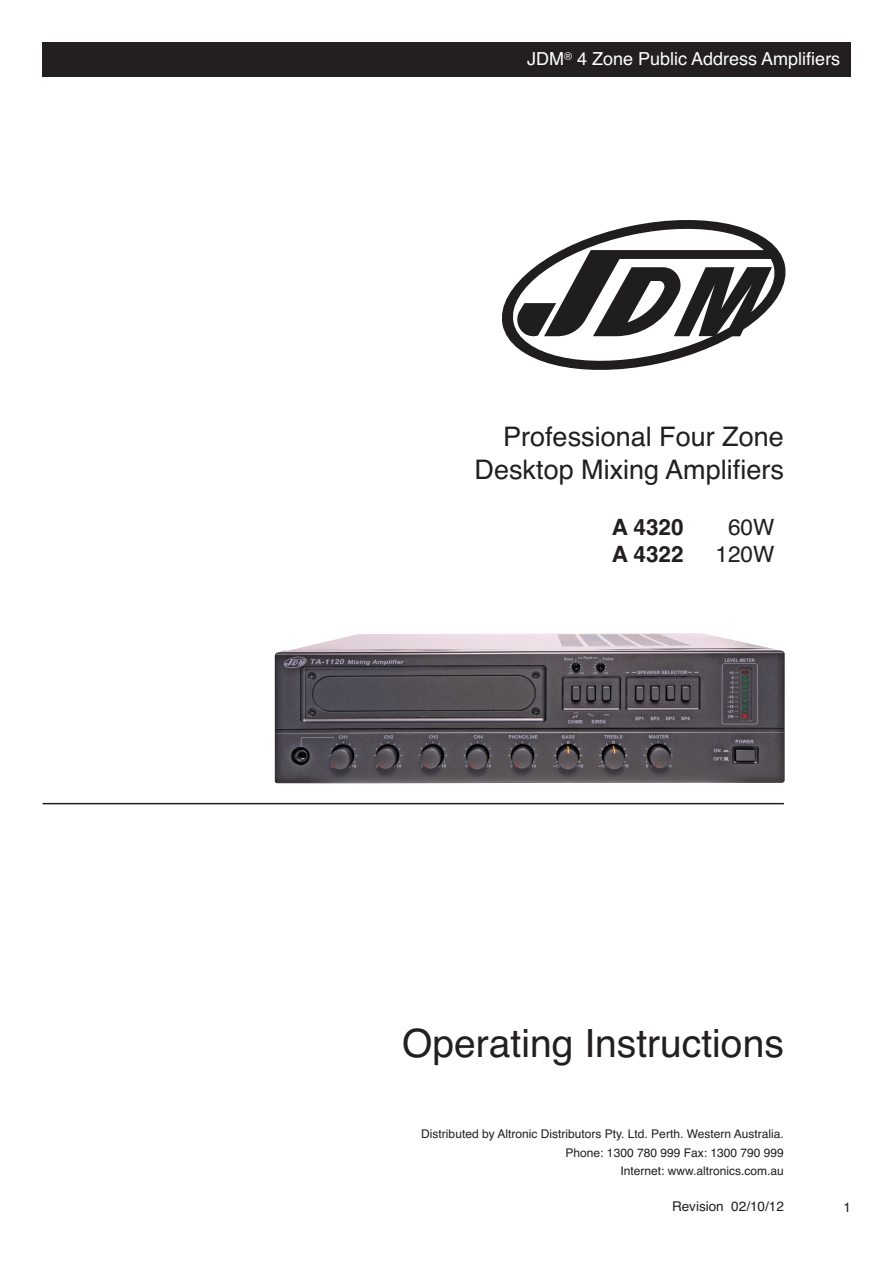
<style>
.page{position:relative;width:893px;height:1263px;background:#fff}
.page>*{position:absolute;margin:0;border:0;box-sizing:border-box;transform-origin:0 0}
.t1{font:39px "Helvetica";color:#231f20}
.t2{font:27px/32.4px "Helvetica";color:#231f20;text-align:right}
.t3{font:700 22.5px "Helvetica";color:#231f20}
.t4{font:22.5px "Helvetica";color:#231f20}
.t5{font:18px "Helvetica";color:#fff}
.t6{font:13.5px "Helvetica";color:#231f20}
.t7{font:12px/18.6px "Helvetica";color:#231f20;text-align:right}
</style>
<div class="page">
<div style="left:43px;top:43px;width:807px;height:34px;background:#231f20"></div>
<img style="left:274px;top:633px;width:511px;height:150px">
<svg style="left:502px;top:220px;width:283px;height:150px"></svg>
<hr style="left:43px;top:803px;width:740px;height:1px;background:#231f20">
<h3 class="t5" style="left:527px;top:52px;width:315px">JDM<sup>®</sup> 4 Zone Public Address Amplifiers</h3>
<h2 class="t2" style="left:474px;top:423px;width:311px">Professional Four Zone<br>Desktop Mixing Amplifiers</h2>
<h3 class="t3" style="left:611px;top:518px;width:73px">A 4320</h3>
<h3 class="t4" style="left:728px;top:518px;width:48px">60W</h3>
<h3 class="t3" style="left:611px;top:545px;width:73px">A 4322</h3>
<h3 class="t4" style="left:715px;top:545px;width:60px">120W</h3>
<h1 class="t1" style="left:402px;top:1029px;width:383px">Operating Instructions</h1>
<p class="t7" style="left:421px;top:1126px;width:364px">Distributed by Altronic Distributors Pty. Ltd. Perth. Western Australia.<br>Phone: 1300 780 999 Fax: 1300 790 999<br>Internet: www.altronics.com.au</p>
<p class="t6" style="left:672px;top:1201px;width:113px">Revision 02/10/12</p>
<p class="t6" style="left:843px;top:1203px;width:9px">1</p>
</div>
